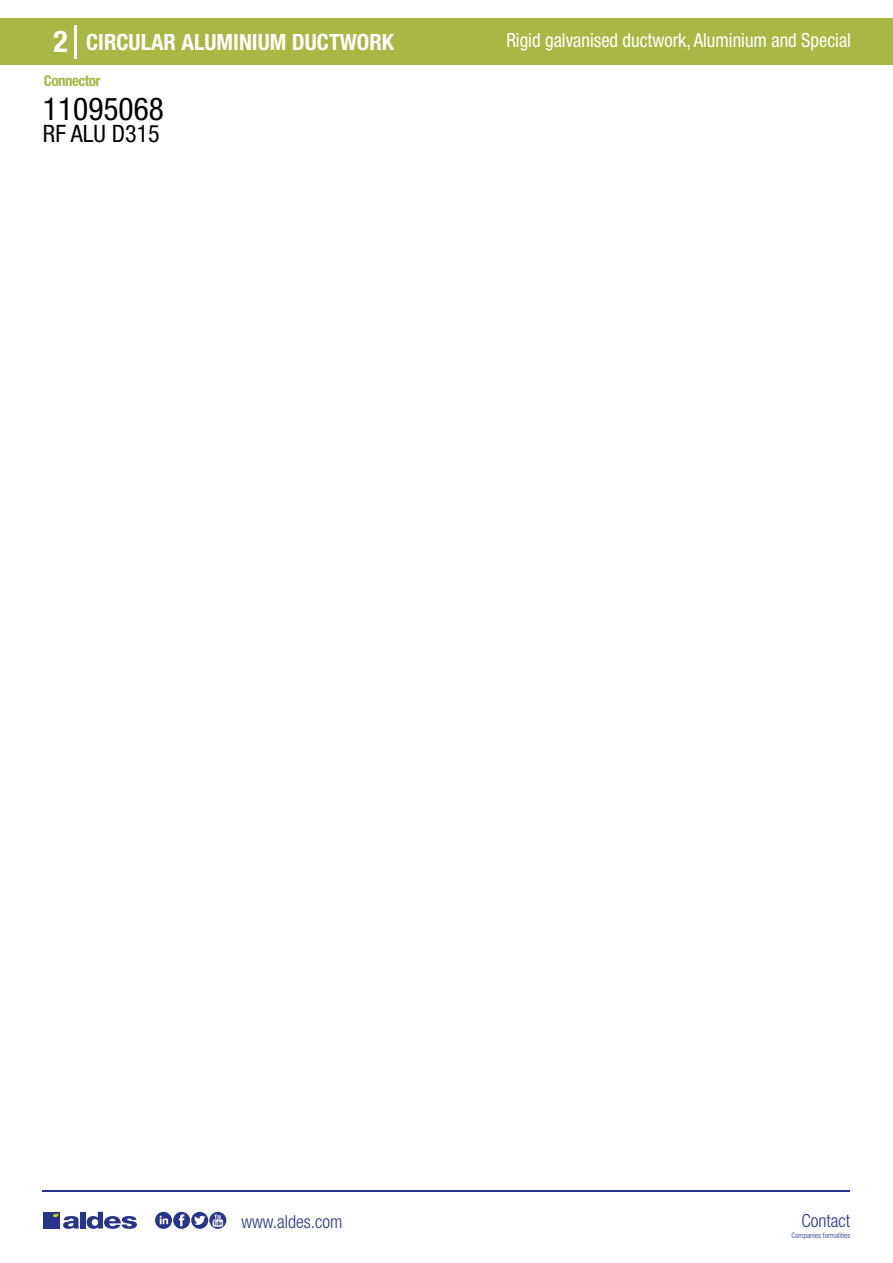
<style>
.page{position:relative;width:893px;height:1263px;background:#fff}
.page>*{position:absolute;margin:0;border:0;box-sizing:border-box;transform-origin:0 0}
.t1{font:condensed 31.5px "Helvetica Neue LT Std";color:#000}
.t2{font:700 condensed 30px "Helvetica Neue LT Std";color:#fff}
.t3{font:condensed 24px "Helvetica Neue LT Std";color:#000}
.t4{font:700 condensed 22.5px "Helvetica Neue LT Std";color:#fff}
.t5{font:condensed 19.5px "Helvetica Neue LT Std";color:#fff;scale:.95 1}
.t6{font:300 condensed 18px "Helvetica Neue";color:#28348b}
.t7{font:700 condensed 15px "Helvetica Neue LT Std";letter-spacing:-.035em;color:#a9b745}
.t8{font:300 condensed 7.5px "Helvetica Neue";color:#28348b}
</style>
<div class="page">
<div style="left:0;top:18px;width:893px;height:46px;background:#a9b745"></div>
<hr style="left:74px;top:25px;width:2px;height:33px;background:#fff">
<hr style="left:43px;top:1190px;width:807px;height:1px;background:#28348b">
<svg style="left:155px;top:1212px;width:71px;height:17px"></svg>
<div style="left:43px;top:1212px;width:17px;height:16px;background:#28348b"></div>
<div style="left:80px;top:1212px;width:6px;height:16px;background:#28348b"></div>
<svg style="left:87px;top:1212px;width:50px;height:17px"></svg>
<svg style="left:53px;top:1213px;width:26px;height:16px"></svg>
<h2 class="t2" style="left:54px;top:24px;width:16px">2</h2>
<p class="t4" style="left:86px;top:28px;width:309px">CIRCULAR ALUMINIUM DUCTWORK</p>
<p class="t5" style="left:506px;top:29px;width:364px">Rigid galvanised ductwork, Aluminium and Special</p>
<p class="t7" style="left:44px;top:71px;width:58px">Connector</p>
<h1 class="t1" style="left:43px;top:91px;width:122px">11095068</h1>
<p class="t3" style="left:43px;top:120px;width:118px">RF ALU D315</p>
<p class="t6" style="left:241px;top:1211px;width:102px">www.aldes.com</p>
<p class="t6" style="left:801px;top:1211px;width:50px">Contact</p>
<p class="t8" style="left:791px;top:1230px;width:60px">Companies formalities</p>
</div>
